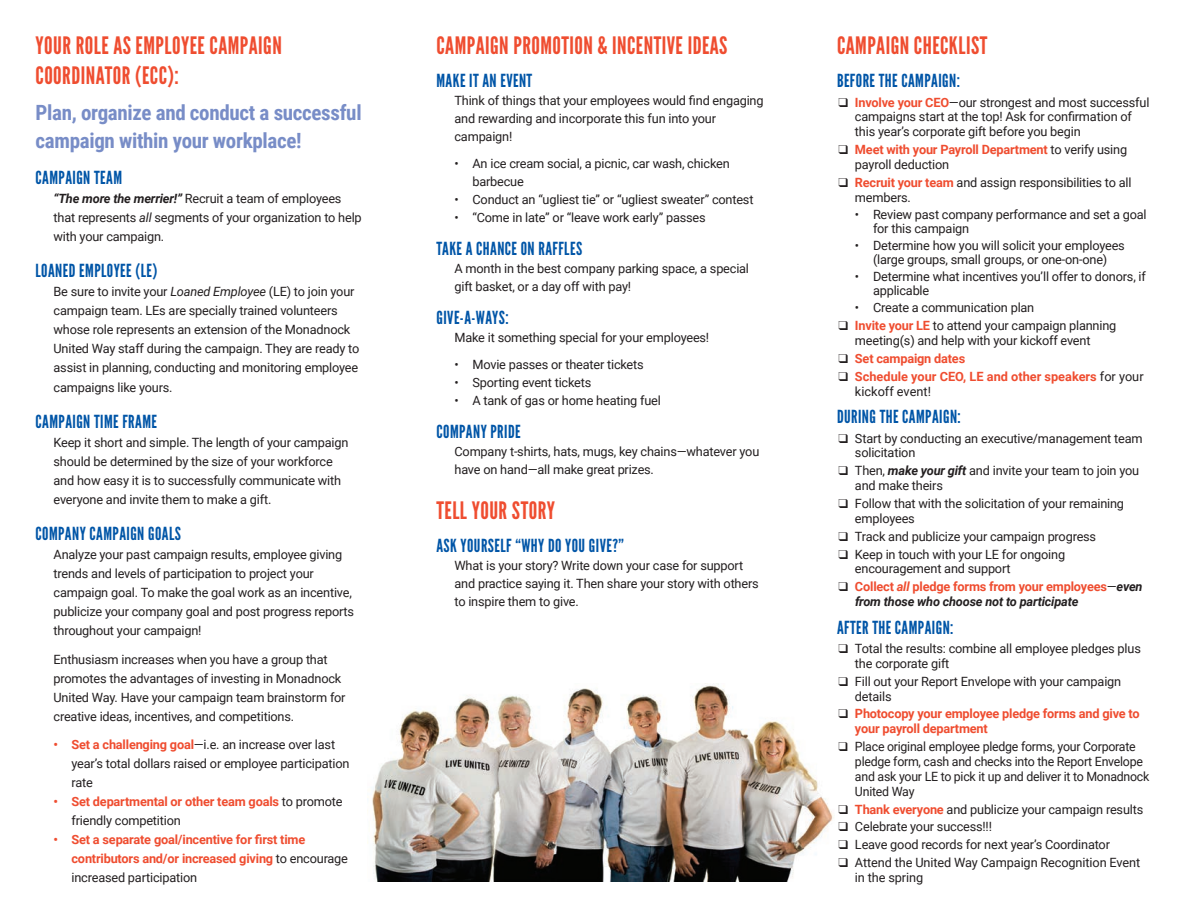
<style>
.page{position:relative;width:1188px;height:918px;background:#fff}
.page>*{position:absolute;margin:0;border:0;box-sizing:border-box;transform-origin:0 0}
.t1{font:24px/30.3px "League Gothic";letter-spacing:.02em;color:#ef4d30}
.t2{font:700 21px/27.3px "Roboto Condensed";letter-spacing:-.015em;color:#788dc7}
.t3{font:18px "League Gothic";letter-spacing:.025em;color:#0155a7}
.t4{font:12.75px/19px "Roboto";letter-spacing:-.015em;color:#231f20}
.t5{font:700 12.75px/19px "Roboto";letter-spacing:-.015em;color:#ef4d30}
.t6{font:italic 700 12.75px/14.9px "Roboto";letter-spacing:-.015em;color:#231f20}
.s1{font-weight:700;font-style:italic}
.s2{font-style:italic}
.s3{font-weight:700;color:#ef4d30}
.s4{font-weight:400;color:#231f20}
.s5{color:#231f20}
.s6{font-style:normal;color:#ef4d30}
.s7{color:#ef4d30}
.s8{font-weight:400;font-style:normal}
</style>
<div class="page">
<img style="left:367px;top:683px;width:467px;height:199px">
<h1 class="t1" style="left:36px;top:30px;width:248px">YOUR ROLE AS EMPLOYEE CAMPAIGN<br>COORDINATOR (ECC):</h1>
<h2 class="t2" style="left:36px;top:98px;width:328px">Plan, organize and conduct a successful campaign within your workplace!</h2>
<h3 class="t3" style="left:36px;top:167px;width:88px">CAMPAIGN TEAM</h3>
<p class="t4" style="left:54px;top:188px;width:310px"><span class="s1">“The more the merrier!”</span> Recruit a team of employees that represents <span class="s2">all</span> segments of your organization to help with your campaign.</p>
<h3 class="t3" style="left:36px;top:260px;width:124px">LOANED EMPLOYEE (LE)</h3>
<p class="t4" style="left:54px;top:282px;width:307px">Be sure to invite your <span class="s2">Loaned Employee</span> (LE) to join your campaign team. LEs are specially trained volunteers whose role represents an extension of the Monadnock United Way staff during the campaign. They are ready to assist in planning, conducting and monitoring employee campaigns like yours.</p>
<h3 class="t3" style="left:36px;top:411px;width:123px">CAMPAIGN TIME FRAME</h3>
<p class="t4" style="left:54px;top:432px;width:297px">Keep it short and simple. The length of your campaign should be determined by the size of your workforce and how easy it is to successfully communicate with everyone and invite them to make a gift.</p>
<h3 class="t3" style="left:36px;top:523px;width:147px">COMPANY CAMPAIGN GOALS</h3>
<p class="t4" style="left:54px;top:545px;width:302px">Analyze your past campaign results, employee giving trends and levels of participation to project your campaign goal. To make the goal work as an incentive, publicize your company goal and post progress reports throughout your campaign!</p>
<p class="t4" style="left:54px;top:649px;width:294px">Enthusiasm increases when you have a group that promotes the advantages of investing in Monadnock United Way. Have your campaign team brainstorm for creative ideas, incentives, and competitions.</p>
<p class="t4" style="left:72px;top:734px;width:279px;text-indent:-18px"><span class="s3">• Set a challenging goal</span>—i.e. an increase over last year’s total dollars raised or employee participation rate</p>
<p class="t5" style="left:72px;top:791px;width:273px;text-indent:-18px">• Set departmental or other team goals <span class="s4">to promote friendly competition</span></p>
<p class="t5" style="left:72px;top:829px;width:278px;text-indent:-18px">• Set a separate goal/incentive for first time contributors and/or increased giving <span class="s4">to encourage increased participation</span></p>
<h1 class="t1" style="left:436px;top:30px;width:292px">CAMPAIGN PROMOTION &amp; INCENTIVE IDEAS</h1>
<h3 class="t3" style="left:436px;top:70px;width:97px">MAKE IT AN EVENT</h3>
<p class="t4" style="left:454px;top:91px;width:311px;line-height:18px">Think of things that your employees would find engaging and rewarding and incorporate this fun into your campaign!</p>
<p class="t4" style="left:473px;top:154px;width:259px;line-height:18px;text-indent:-18px">• An ice cream social, a picnic, car wash, chicken barbecue</p>
<p class="t4" style="left:454px;top:189px;width:301px">• Conduct an “ugliest tie” or “ugliest sweater” contest</p>
<p class="t4" style="left:454px;top:207px;width:253px">• “Come in late” or “leave work early” passes</p>
<h3 class="t3" style="left:436px;top:238px;width:147px">TAKE A CHANCE ON RAFFLES</h3>
<p class="t4" style="left:454px;top:259px;width:296px;line-height:18px">A month in the best company parking space, a special gift basket, or a day off with pay!</p>
<h3 class="t3" style="left:436px;top:307px;width:74px">GIVE-A-WAYS:</h3>
<p class="t4" style="left:454px;top:327px;width:256px">Make it something special for your employees!</p>
<p class="t4" style="left:454px;top:354px;width:191px">• Movie passes or theater tickets</p>
<p class="t4" style="left:454px;top:372px;width:138px">• Sporting event tickets</p>
<p class="t4" style="left:454px;top:390px;width:208px">• A tank of gas or home heating fuel</p>
<h3 class="t3" style="left:436px;top:421px;width:86px">COMPANY PRIDE</h3>
<p class="t4" style="left:454px;top:442px;width:306px;line-height:18px">Company t-shirts, hats, mugs, key chains—whatever you have on hand—all make great prizes.</p>
<h1 class="t1" style="left:436px;top:495px;width:120px">TELL YOUR STORY</h1>
<h3 class="t3" style="left:436px;top:535px;width:189px">ASK YOURSELF “WHY DO YOU GIVE?”</h3>
<p class="t4" style="left:454px;top:556px;width:306px;line-height:18px">What is your story? Write down your case for support and practice saying it. Then share your story with others to inspire them to give.</p>
<h1 class="t1" style="left:837px;top:30px;width:152px">CAMPAIGN CHECKLIST</h1>
<h3 class="t3" style="left:837px;top:70px;width:124px">BEFORE THE CAMPAIGN:</h3>
<p class="t4" style="left:855px;top:94px;width:296px;line-height:14.9px;text-indent:-16px">❑ <span class="s3">Involve your CEO</span>—our strongest and most successful campaigns start at the top! Ask for confirmation of this year’s corporate gift before you begin</p>
<p class="t5" style="left:855px;top:142px;width:274px;line-height:14.9px;text-indent:-16px"><span class="s5">❑</span> Meet with your Payroll Department <span class="s4">to verify using payroll deduction</span></p>
<p class="t4" style="left:855px;top:174px;width:278px;line-height:14.9px;text-indent:-16px">❑ <span class="s3">Recruit your team</span> and assign responsibilities to all members.</p>
<p class="t4" style="left:873px;top:207px;width:275px;line-height:14.1px;text-indent:-18px">• Review past company performance and set a goal for this campaign</p>
<p class="t4" style="left:855px;top:238px;width:271px;line-height:14.1px;text-align:center">• Determine how you will solicit your employees (large groups, small groups, or one-on-one)</p>
<p class="t4" style="left:873px;top:269px;width:274px;line-height:14.1px;text-indent:-18px">• Determine what incentives you’ll offer to donors, if applicable</p>
<p class="t4" style="left:855px;top:298px;width:181px">• Create a communication plan</p>
<p class="t4" style="left:855px;top:318px;width:263px;line-height:14.9px;text-indent:-16px">❑ <span class="s3">Invite your LE</span> to attend your campaign planning meeting(s) and help with your kickoff event</p>
<p class="t5" style="left:838px;top:348px;width:128px"><span class="s5">❑</span> Set campaign dates</p>
<p class="t5" style="left:855px;top:368px;width:290px;line-height:14.9px;text-indent:-16px"><span class="s5">❑</span> Schedule your CEO, LE and other speakers <span class="s4">for your kickoff event!</span></p>
<h3 class="t3" style="left:837px;top:406px;width:125px">DURING THE CAMPAIGN:</h3>
<p class="t4" style="left:855px;top:430px;width:289px;line-height:14.9px;text-indent:-16px">❑ Start by conducting an executive/management team solicitation</p>
<p class="t4" style="left:855px;top:463px;width:286px;line-height:14.9px;text-indent:-16px">❑ Then, <span class="s1">make your gift</span> and invite your team to join you and make theirs</p>
<p class="t4" style="left:855px;top:496px;width:271px;line-height:14.9px;text-indent:-16px">❑ Follow that with the solicitation of your remaining employees</p>
<p class="t4" style="left:838px;top:526px;width:259px">❑ Track and publicize your campaign progress</p>
<p class="t4" style="left:855px;top:546px;width:212px;line-height:14.9px;text-indent:-16px">❑ Keep in touch with your LE for ongoing encouragement and support</p>
<p class="t6" style="left:855px;top:579px;width:289px;text-indent:-17px">❑ <span class="s6">Collect</span> <span class="s7">all</span> <span class="s6">pledge forms from your employees</span><span class="s8">—</span>even from those who choose not to participate</p>
<h3 class="t3" style="left:837px;top:617px;width:118px">AFTER THE CAMPAIGN:</h3>
<p class="t4" style="left:855px;top:641px;width:287px;line-height:14.9px;text-indent:-16px">❑ Total the results: combine all employee pledges plus the corporate gift</p>
<p class="t4" style="left:855px;top:673px;width:268px;line-height:14.9px;text-indent:-16px">❑ Fill out your Report Envelope with your campaign details</p>
<p class="t5" style="left:855px;top:706px;width:286px;line-height:14.9px;text-indent:-16px"><span class="s5">❑</span> Photocopy your employee pledge forms and give to your payroll department</p>
<p class="t4" style="left:855px;top:739px;width:296px;line-height:14.9px;text-indent:-16px">❑ Place original employee pledge forms, your Corporate pledge form, cash and checks into the Report Envelope and ask your LE to pick it up and deliver it to Monadnock United Way</p>
<p class="t4" style="left:838px;top:799px;width:306px">❑ <span class="s3">Thank everyone</span> and publicize your campaign results</p>
<p class="t4" style="left:838px;top:817px;width:155px">❑ Celebrate your success!!!</p>
<p class="t4" style="left:838px;top:835px;width:273px">❑ Leave good records for next year’s Coordinator</p>
<p class="t4" style="left:855px;top:855px;width:287px;line-height:14.9px;text-indent:-16px">❑ Attend the United Way Campaign Recognition Event in the spring</p>
</div>
